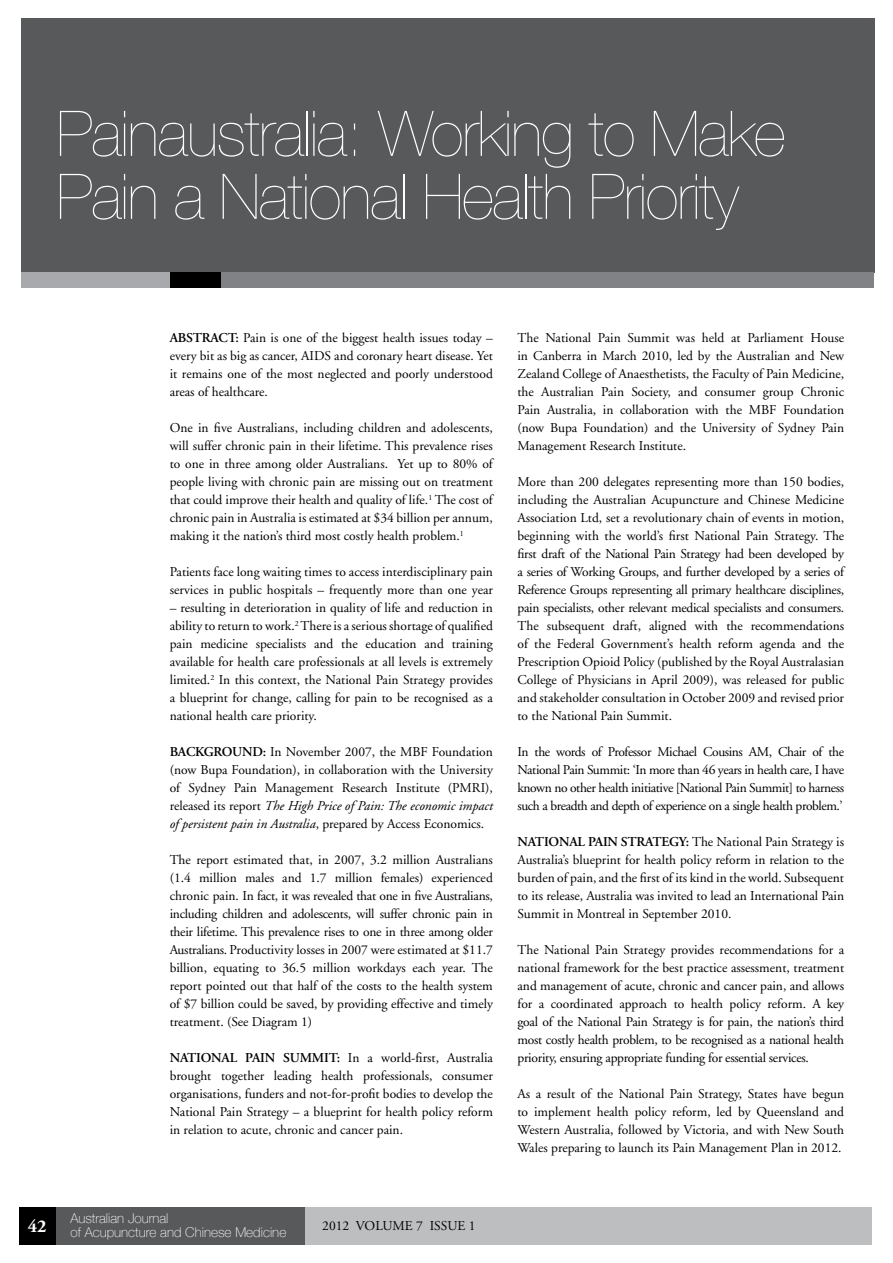
<style>
.page{position:relative;width:893px;height:1263px;background:#fff}
.page>*{position:absolute;margin:0;border:0;box-sizing:border-box;transform-origin:0 0}
.t1{font:200 63px/63px "Helvetica Neue";letter-spacing:-.02em;color:#fff}
.t2{font:200 63px "Helvetica Neue";color:#fff}
.t3{font:700 18px "Adobe Garamond Pro";color:#fff}
.t4{font:13.5px/18px "Adobe Garamond";color:#000;text-align:justify}
.t5{font:600 13.5px "Adobe Garamond";letter-spacing:-.015em;color:#000}
.t6{font:100 13.5px "Helvetica Neue";color:#fff}
.t7{font:13.5px "Adobe Garamond Pro";color:#000}
.s1{font-weight:600}
.s2{font-style:italic}
</style>
<div class="page">
<div style="left:19px;top:1207px;width:853px;height:37px;background:#bcbec0"></div>
<div style="left:55px;top:1207px;width:250px;height:37px;background:#58595b"></div>
<div style="left:19px;top:1207px;width:37px;height:37px;background:#000"></div>
<div style="left:21px;top:18px;width:853px;height:255px;background:#58595b"></div>
<div style="left:21px;top:273px;width:853px;height:15px;background:#a7a9ac"></div>
<div style="left:170px;top:273px;width:704px;height:15px;background:#000"></div>
<div style="left:221px;top:273px;width:653px;height:15px;background:#808285"></div>
<h1 class="t1" style="left:57px;top:102px;width:730px">Painaustralia: Working to Make<br>Pain a National Health Priority</h1>
<h1 class="t2" style="left:57px;top:163px;width:329px">Book Revew</h1>
<h2 class="t3" style="left:28px;top:1216px;width:20px">42</h2>
<p class="t4" style="left:170px;top:329px;width:325px;text-indent:66px"><span class="s1">:</span> Pain is one of the biggest health issues today – every bit as big as cancer, AIDS and coronary heart disease. Yet it remains one of the most neglected and poorly understood areas of healthcare.</p>
<p class="t4" style="left:170px;top:419px;width:325px">One in five Australians, including children and adolescents, will suffer chronic pain in their lifetime. This prevalence rises to one in three among older Australians. Yet up to 80% of people living with chronic pain are missing out on treatment that could improve their health and quality of life.<sup>1</sup> The cost of chronic pain in Australia is estimated at $34 billion per annum, making it the nation’s third most costly health problem.<sup>1</sup></p>
<p class="t4" style="left:170px;top:563px;width:325px">Patients face long waiting times to access interdisciplinary pain services in public hospitals – frequently more than one year</p>
<p class="t4" style="left:170px;top:599px;width:325px">– resulting in deterioration in quality of life and reduction in ability to return to work.<sup>2</sup> There is a serious shortage of qualified pain medicine specialists and the education and training available for health care professionals at all levels is extremely limited.<sup>2</sup> In this context, the National Pain Strategy provides a blueprint for change, calling for pain to be recognised as a national health care priority.</p>
<p class="t5" style="left:170px;top:744px;width:19px">BACKGROUND</p>
<p class="t5" style="left:170px;top:330px;width:18px">ABSTRACT</p>
<p class="t4" style="left:170px;top:743px;width:325px;text-indent:93px"><span class="s1">:</span> In November 2007, the MBF Foundation (now Bupa Foundation), in collaboration with the University of Sydney Pain Management Research Institute (PMRI), released its report <span class="s2">The High Price of Pain: The economic impact of persistent pain in Australia</span>, prepared by Access Economics.</p>
<p class="t4" style="left:170px;top:851px;width:325px">The report estimated that, in 2007, 3.2 million Australians (1.4 million males and 1.7 million females) experienced chronic pain. In fact, it was revealed that one in five Australians, including children and adolescents, will suffer chronic pain in their lifetime. This prevalence rises to one in three among older Australians. Productivity losses in 2007 were estimated at $11.7 billion, equating to 36.5 million workdays each year. The report pointed out that half of the costs to the health system of $7 billion could be saved, by providing effective and timely treatment. (See Diagram 1)</p>
<p class="t5" style="left:170px;top:1050px;width:20px">NATIONAL</p>
<p class="t5" style="left:245px;top:1050px;width:16px">PAIN</p>
<p class="t5" style="left:283px;top:1050px;width:18px">SUMMIT</p>
<p class="t4" style="left:170px;top:1049px;width:325px;text-indent:167px"><span class="s1">:</span> In a world-first, Australia brought together leading health professionals, consumer organisations, funders and not-for-profit bodies to develop the National Pain Strategy – a blueprint for health policy reform in relation to acute, chronic and cancer pain.</p>
<p class="t4" style="left:517px;top:329px;width:328px">The National Pain Summit was held at Parliament House in Canberra in March 2010, led by the Australian and New Zealand College of Anaesthetists, the Faculty of Pain Medicine, the Australian Pain Society, and consumer group Chronic Pain Australia, in collaboration with the MBF Foundation (now Bupa Foundation) and the University of Sydney Pain Management Research Institute.</p>
<p class="t4" style="left:517px;top:473px;width:328px">More than 200 delegates representing more than 150 bodies, including the Australian Acupuncture and Chinese Medicine Association Ltd, set a revolutionary chain of events in motion, beginning with the world’s first National Pain Strategy. The first draft of the National Pain Strategy had been developed by a series of Working Groups, and further developed by a series of Reference Groups representing all primary healthcare disciplines, pain specialists, other relevant medical specialists and consumers.<br>The subsequent draft, aligned with the recommendations of the Federal Government’s health reform agenda and the Prescription Opioid Policy (published by the Royal Australasian College of Physicians in April 2009), was released for public and stakeholder consultation in October 2009 and revised prior to the National Pain Summit.</p>
<p class="t4" style="left:517px;top:743px;width:328px">In the words of Professor Michael Cousins AM, Chair of the National Pain Summit: ‘In more than 46 years in health care, I have known no other health initiative [National Pain Summit] to harness such a breadth and depth of experience on a single health problem.’</p>
<p class="t5" style="left:517px;top:834px;width:20px">NATIONAL</p>
<p class="t5" style="left:588px;top:834px;width:16px">PAIN</p>
<p class="t5" style="left:621px;top:834px;width:17px">STRATEG</p>
<p class="t4" style="left:517px;top:833px;width:328px;text-indent:161px"><span class="s1">Y:</span> The National Pain Strategy is Australia’s blueprint for health policy reform in relation to the burden of pain, and the first of its kind in the world. Subsequent to its release, Australia was invited to lead an International Pain Summit in Montreal in September 2010.</p>
<p class="t4" style="left:517px;top:941px;width:328px">The National Pain Strategy provides recommendations for a national framework for the best practice assessment, treatment and management of acute, chronic and cancer pain, and allows for a coordinated approach to health policy reform. A key goal of the National Pain Strategy is for pain, the nation’s third most costly health problem, to be recognised as a national health priority, ensuring appropriate funding for essential services.</p>
<p class="t4" style="left:517px;top:1085px;width:328px">As a result of the National Pain Strategy, States have begun to implement health policy reform, led by Queensland and Western Australia, followed by Victoria, and with New South Wales preparing to launch its Pain Management Plan in 2012.</p>
<p class="t6" style="left:70px;top:1211px;width:100px">Australian Journal</p>
<p class="t6" style="left:70px;top:1224px;width:217px">of Acupuncture and Chinese Medicine</p>
<p class="t7" style="left:322px;top:1217px;width:155px">2012 VOLUME 7 ISSUE 1</p>
</div>
